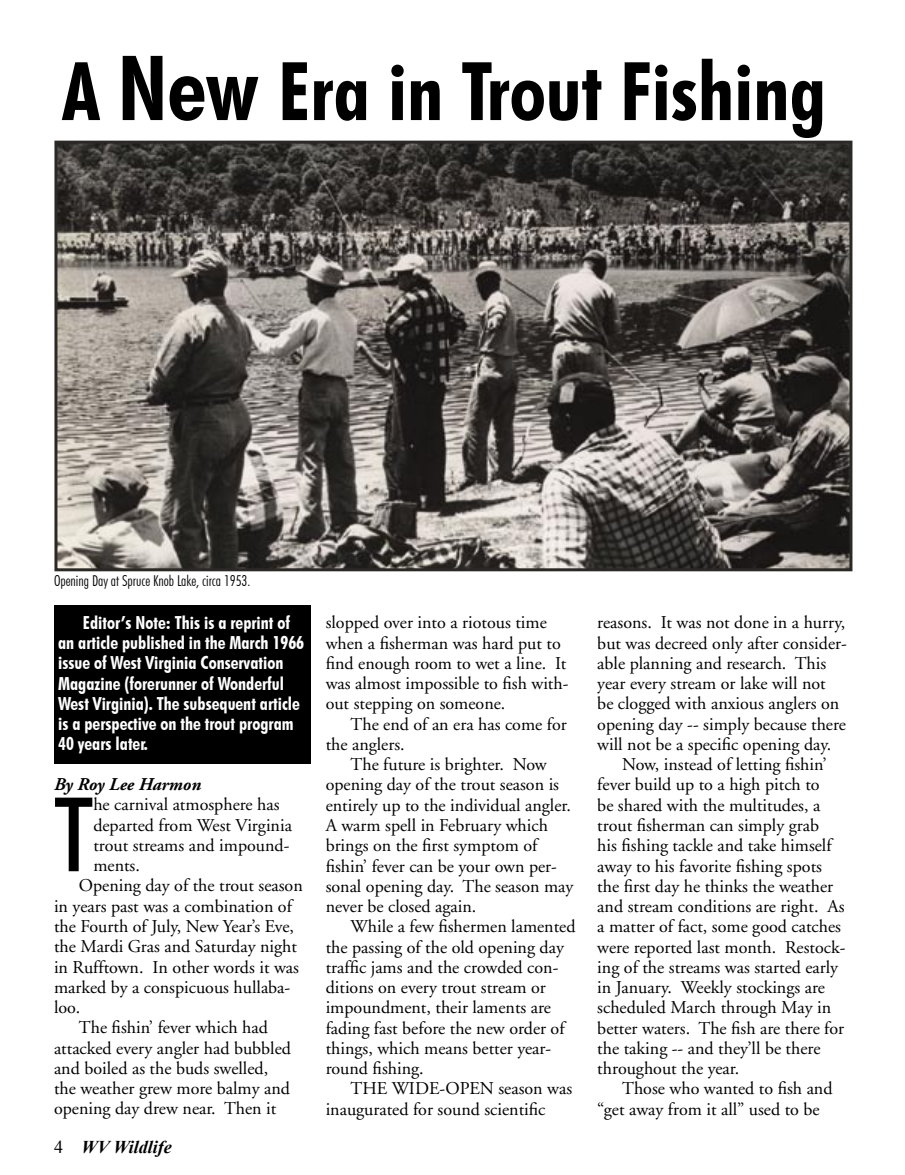
<style>
.page{position:relative;width:905px;height:1175px;background:#fff}
.page>*{position:absolute;margin:0;border:0;box-sizing:border-box;transform-origin:0 0}
.body_text{font:500 condensed 103.2px "Futura BT";color:#000}
.body_text-2{font:700 condensed 81px "Futura BT";color:#000}
.body_text-3{font:18px/20.2px "Adobe Garamond";color:#000}
.body_text-4{font:700 condensed 18px/20.2px "Futura BT";color:#fff}
.byline{font:italic 700 18px "Adobe Garamond";color:#000}
.t1{font:italic 700 18px "Times New Roman";color:#000}
.t2{font:18px "Times New Roman";color:#000}
.continued_line{font:300 condensed 15px "Futura BT";color:#000}
.s1{font-size:90px}
</style>
<div class="page">
<div style="left:54px;top:606px;width:256px;height:158px;background:#000"></div>
<img style="left:58px;top:145px;width:790px;height:422px">
<div style="left:54px;top:141px;width:798px;height:430px;border:3px solid #2b2926"></div>
<p class="body_text-2" style="left:62px;top:42px;width:765px">A <span class="s1">New</span> Era in Trout Fishing</p>
<p class="continued_line" style="left:54px;top:571px;width:198px">Opening Day at Spruce Knob Lake, circa 1953.</p>
<p class="body_text-4" style="left:58px;top:612px;width:247px;text-indent:25px">Editor’s Note: This is a reprint of an article published in the March 1966 issue of West Virginia Conservation Magazine (forerunner of Wonderful West Virginia). The subsequent article is a perspective on the trout program 40 years later.</p>
<p class="byline" style="left:54px;top:774px;width:149px">By Roy Lee Harmon</p>
<p class="body_text" style="left:54px;top:772px;width:41px">T</p>
<p class="body_text-3" style="left:93px;top:795px;width:200px">he carnival atmosphere has departed from West Virginia trout streams and impound&shy;ments.</p>
<p class="body_text-3" style="left:54px;top:876px;width:250px;text-indent:25px">Opening day of the trout season in years past was a combination of the Fourth of July, New Year’s Eve, the Mardi Gras and Saturday night in Rufftown. In other words it was marked by a conspicuous hullaba&shy;loo.</p>
<p class="body_text-3" style="left:54px;top:1018px;width:238px;text-indent:25px">The fishin’ fever which had attacked every angler had bubbled and boiled as the buds swelled, the weather grew more balmy and opening day drew near. Then it</p>
<p class="t2" style="left:54px;top:1134px;width:10px">4</p>
<p class="t1" style="left:82px;top:1134px;width:92px">WV Wildlife</p>
<p class="body_text-3" style="left:326px;top:613px;width:244px">slopped over into a riotous time when a fisherman was hard put to find enough room to wet a line. It was almost impossible to fish with&shy;out stepping on someone.</p>
<p class="body_text-3" style="left:326px;top:714px;width:242px;text-indent:25px">The end of an era has come for the anglers.</p>
<p class="body_text-3" style="left:326px;top:755px;width:249px;text-indent:25px">The future is brighter. Now opening day of the trout season is entirely up to the individual angler.<br>A warm spell in February which brings on the first symptom of fishin’ fever can be your own per&shy;sonal opening day. The season may never be closed again.</p>
<p class="body_text-3" style="left:326px;top:917px;width:251px;text-indent:25px">While a few fishermen lamented the passing of the old opening day traffic jams and the crowded con&shy;ditions on every trout stream or impoundment, their laments are fading fast before the new order of things, which means better year&shy;round fishing.</p>
<p class="body_text-3" style="left:326px;top:1079px;width:248px;text-indent:25px">THE WIDE-OPEN season was inaugurated for sound scientific</p>
<p class="body_text-3" style="left:597px;top:613px;width:251px">reasons. It was not done in a hurry, but was decreed only after consider&shy;able planning and research. This year every stream or lake will not<br>be clogged with anxious anglers on opening day -- simply because there will not be a specific opening day.</p>
<p class="body_text-3" style="left:597px;top:755px;width:250px;text-indent:25px">Now, instead of letting fishin’ fever build up to a high pitch to<br>be shared with the multitudes, a trout fisherman can simply grab<br>his fishing tackle and take himself away to his favorite fishing spots the first day he thinks the weather and stream conditions are right. As a matter of fact, some good catches were reported last month. Restock&shy;ing of the streams was started early in January. Weekly stockings are scheduled March through May in better waters. The fish are there for the taking -- and they’ll be there throughout the year.</p>
<p class="body_text-3" style="left:597px;top:1079px;width:237px;text-indent:25px">Those who wanted to fish and “get away from it all” used to be</p>
</div>
